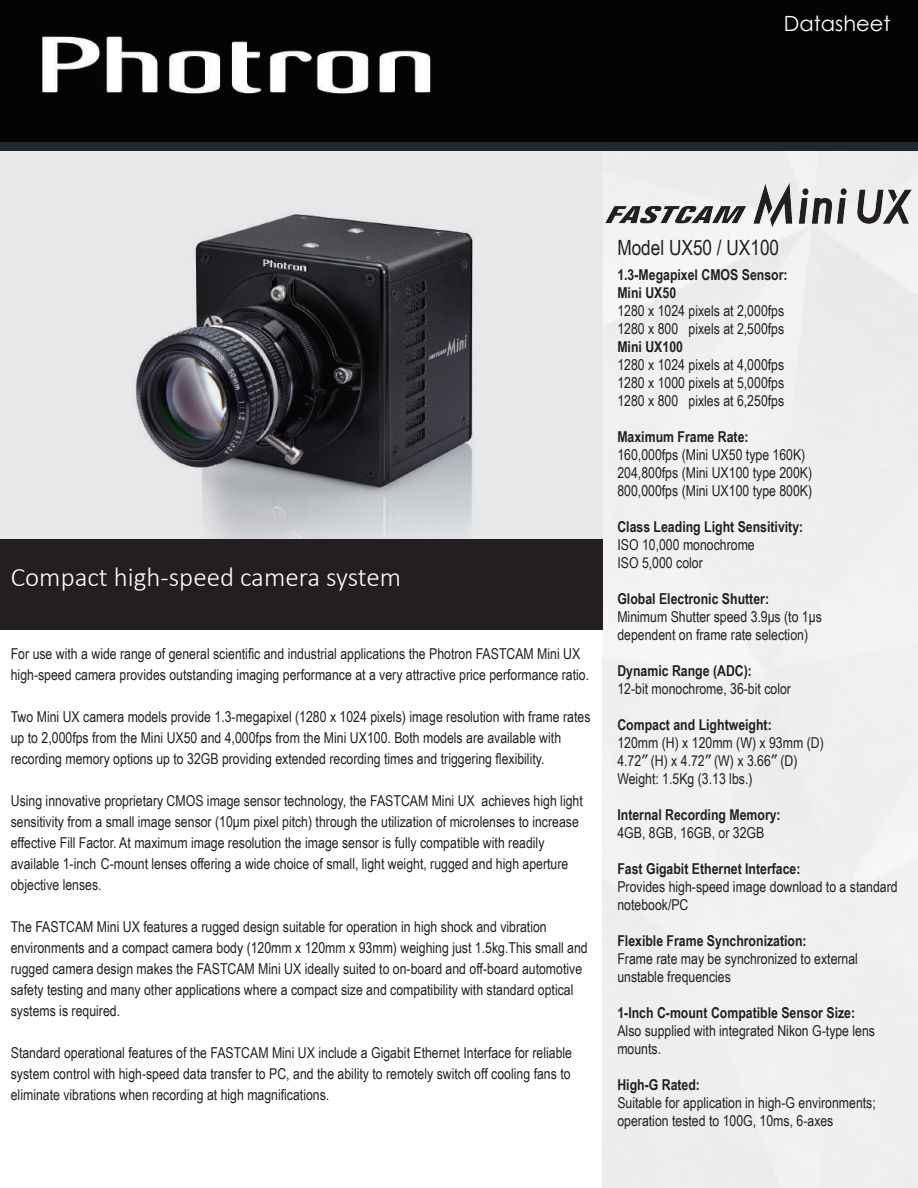
<style>
.page{position:relative;width:918px;height:1188px;background:#fff}
.page>*{position:absolute;margin:0;border:0;box-sizing:border-box;transform-origin:0 0}
.t1{font:300 27px "Calibri";color:#fff}
.t2{font:21px "Arial Narrow";color:#231f20}
.t3{font:21px "Century Gothic";color:#fff}
.t4{font:15px/21px "Arial Narrow";color:#231f20}
.t5{font:700 15px/18px "Arial Narrow";color:#231f20}
.s1{font-family:"Tahoma"}
</style>
<div class="page">
<div style="left:602px;top:151px;width:316px;height:1037px;background:#f0f0f0"></div>
<img style="left:0;top:0;width:918px;height:142px">
<div style="left:0;top:142px;width:918px;height:9px;background:#1d2930"></div>
<div style="left:0;top:538px;width:602px;height:92px;background:#231f20"></div>
<img style="left:605px;top:175px;width:307px;height:66px">
<img style="left:0;top:151px;width:602px;height:387px">
<h2 class="t3" style="left:784px;top:9px;width:108px">Datasheet</h2>
<h1 class="t1" style="left:11px;top:561px;width:392px">Compact high-speed camera system</h1>
<p class="t4" style="left:11px;top:643px;width:580px">For use with a wide range of general scientific and industrial applications the Photron FASTCAM Mini UX high-speed camera provides outstanding imaging performance at a very attractive price performance ratio.</p>
<p class="t4" style="left:11px;top:706px;width:581px">Two Mini UX camera models provide 1.3-megapixel (1280 x 1024 pixels) image resolution with frame rates up to 2,000fps from the Mini UX50 and 4,000fps from the Mini UX100. Both models are available with recording memory options up to 32GB providing extended recording times and triggering flexibility.</p>
<p class="t4" style="left:11px;top:790px;width:574px">Using innovative proprietary CMOS image sensor technology, the FASTCAM Mini UX achieves high light sensitivity from a small image sensor (10μm pixel pitch) through the utilization of microlenses to increase effective Fill Factor. At maximum image resolution the image sensor is fully compatible with readily available 1-inch C-mount lenses offering a wide choice of small, light weight, rugged and high aperture objective lenses.</p>
<p class="t4" style="left:11px;top:916px;width:578px">The FASTCAM Mini UX features a rugged design suitable for operation in high shock and vibration environments and a compact camera body (120mm x 120mm x 93mm) weighing just 1.5kg.This small and rugged camera design makes the FASTCAM Mini UX ideally suited to on-board and off-board automotive safety testing and many other applications where a compact size and compatibility with standard optical systems is required.</p>
<p class="t4" style="left:11px;top:1042px;width:563px;text-align:justify">Standard operational features of the FASTCAM Mini UX include a Gigabit Ethernet Interface for reliable system control with high-speed data transfer to PC, and the ability to remotely switch off cooling fans to eliminate vibrations when recording at high magnifications.</p>
<h2 class="t2" style="left:617px;top:232px;width:163px">Model UX50 / UX100</h2>
<p class="t5" style="left:617px;top:265px;width:172px">1.3-Megapixel CMOS Sensor:<br>Mini UX50</p>
<p class="t4" style="left:617px;top:301px;width:168px;line-height:18px">1280 x 1024 pixels at 2,000fps<br>1280 x 800 pixels at 2,500fps</p>
<p class="t5" style="left:617px;top:337px;width:67px">Mini UX100</p>
<p class="t4" style="left:617px;top:355px;width:168px;line-height:18px;text-align:justify">1280 x 1024 pixels at 4,000fps 1280 x 1000 pixels at 5,000fps 1280 x 800 pixles at 6,250fps</p>
<p class="t5" style="left:617px;top:427px;width:133px">Maximum Frame Rate:</p>
<p class="t4" style="left:617px;top:445px;width:196px;line-height:18px">160,000fps (Mini UX50 type 160K)<br>204,800fps (Mini UX100 type 200K)<br>800,000fps (Mini UX100 type 800K)</p>
<p class="t5" style="left:617px;top:517px;width:187px">Class Leading Light Sensitivity:</p>
<p class="t4" style="left:617px;top:535px;width:139px;line-height:18px">ISO 10,000 monochrome<br>ISO 5,000 color</p>
<p class="t5" style="left:617px;top:589px;width:153px">Global Electronic Shutter:</p>
<p class="t4" style="left:617px;top:607px;width:206px;line-height:18px">Minimum Shutter speed 3.9μs (to 1μs dependent on frame rate selection)</p>
<p class="t5" style="left:617px;top:661px;width:136px">Dynamic Range (ADC):</p>
<p class="t4" style="left:617px;top:678px;width:175px">12-bit monochrome, 36-bit color</p>
<p class="t5" style="left:617px;top:715px;width:156px">Compact and Lightweight:</p>
<p class="t4" style="left:617px;top:733px;width:208px;line-height:18px">120mm (H) x 120mm (W) x 93mm (D)<br>4.72<span class="s1">”</span> (H) x 4.72<span class="s1">”</span> (W) x 3.66<span class="s1">”</span> (D)<br>Weight: 1.5Kg (3.13 lbs.)</p>
<p class="t5" style="left:617px;top:805px;width:165px">Internal Recording Memory:</p>
<p class="t4" style="left:617px;top:822px;width:149px">4GB, 8GB, 16GB, or 32GB</p>
<p class="t5" style="left:617px;top:859px;width:185px">Fast Gigabit Ethernet Interface:</p>
<p class="t4" style="left:617px;top:877px;width:282px;line-height:18px">Provides high-speed image download to a standard notebook/PC</p>
<p class="t5" style="left:617px;top:931px;width:191px">Flexible Frame Synchronization:</p>
<p class="t4" style="left:617px;top:949px;width:242px;line-height:18px">Frame rate may be synchronized to external unstable frequencies</p>
<p class="t5" style="left:617px;top:1003px;width:239px">1-Inch C-mount Compatible Sensor Size:</p>
<p class="t4" style="left:617px;top:1021px;width:259px;line-height:18px">Also supplied with integrated Nikon G-type lens mounts.</p>
<p class="t5" style="left:617px;top:1075px;width:84px">High-G Rated:</p>
<p class="t4" style="left:617px;top:1093px;width:260px;line-height:18px">Suitable for application in high-G environments; operation tested to 100G, 10ms, 6-axes</p>
</div>
